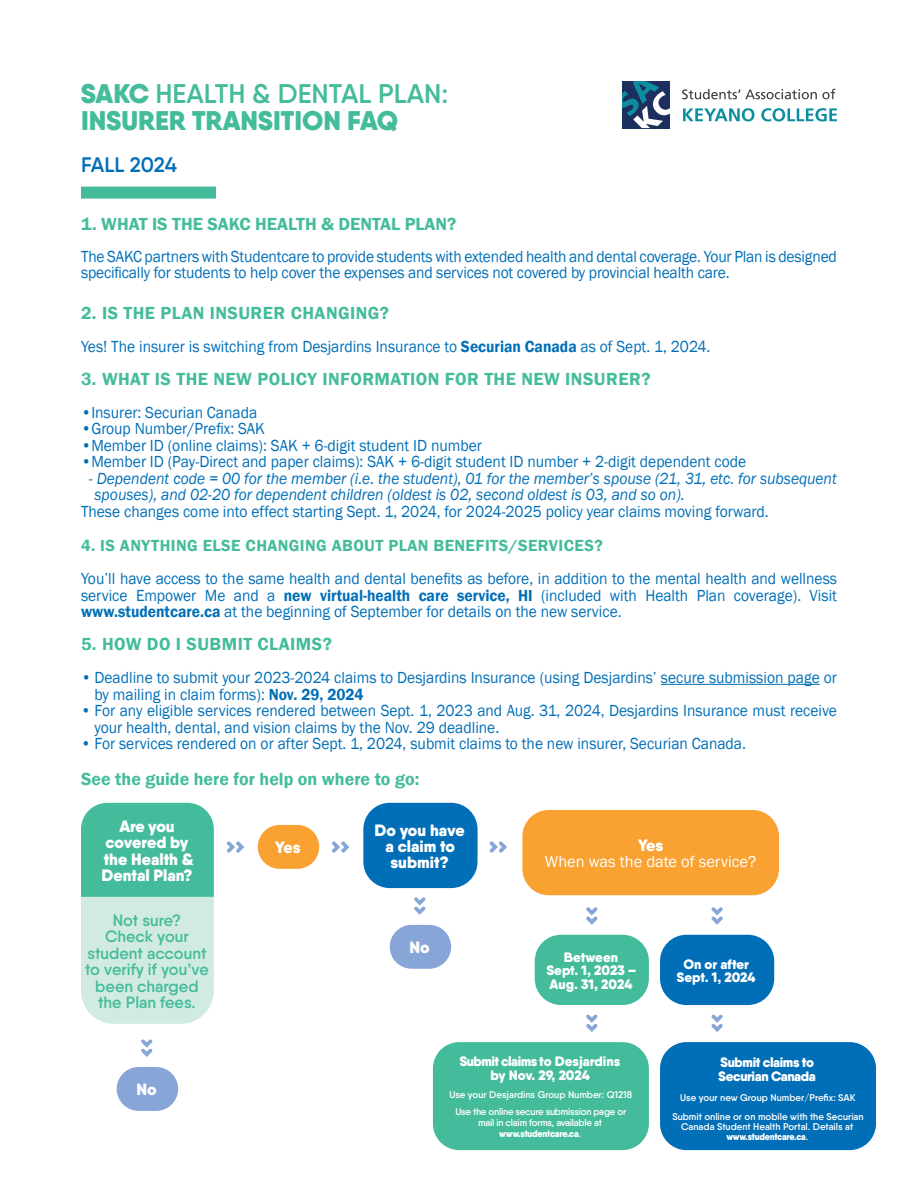
<style>
.page{position:relative;width:918px;height:1188px;background:#fff}
.page>*{position:absolute;margin:0;border:0;box-sizing:border-box;transform-origin:0 0}
.t1{font:900 27px/27px "Qanelas Soft";color:#44bc9b}
.t2{font:600 21px "Qanelas Soft";letter-spacing:-.005em;color:#006fb8}
.t3{font:600 18px "Franklin Gothic";letter-spacing:.025em;color:#44bc9b}
.t4{font:600 18px "Franklin Gothic";color:#44bc9b}
.t5{font:16.5px/16.5px "Franklin Gothic";color:#006fb8;scale:.94 1}
.t6{font:italic 16.5px/16.5px "Franklin Gothic";color:#006fb8;scale:.94 1}
.t7{font:600 16.5px "Franklin Gothic";letter-spacing:.025em;color:#44bc9b}
.t8{font:900 16.35px/16.4px "Qanelas Soft";color:#fff;text-align:center}
.t9{font:600 16.35px/16.4px "Qanelas Soft";color:#44bc9b;text-align:center}
.t10{font:16.35px "Franklin Gothic";color:#fff}
.t11{font:900 13.65px/13.6px "Qanelas Soft";letter-spacing:-.01em;color:#fff;text-align:center}
.t12{font:900 13.65px/13.6px "Qanelas Soft";letter-spacing:-.03em;color:#fff}
.t13{font:600 9.75px/19.5px "Qanelas Soft";color:#fff;text-align:center}
.t14{font:600 9.75px/17.5px "Qanelas Soft";letter-spacing:-.02em;color:#fff;text-align:center}
.t15{font:600 9.75px/10.8px "Qanelas Soft";letter-spacing:-.025em;color:#fff;text-align:center}
.s1{font-weight:600}
.s2{font-weight:900}
</style>
<div class="page">
<hr style="left:661px;top:684px;width:159px;height:1px;background:#006fb8">
<div style="left:81px;top:187px;width:135px;height:12px;background:#44bc9b"></div>
<svg style="left:489px;top:841px;width:18px;height:12px"></svg>
<div style="left:535px;top:935px;width:114px;height:70px;background:#44bc9b;border-radius:26px"></div>
<svg style="left:586px;top:907px;width:11px;height:18px"></svg>
<div style="left:433px;top:1042px;width:216px;height:108px;background:#44bc9b;border-radius:26px"></div>
<svg style="left:586px;top:1014px;width:11px;height:18px"></svg>
<div style="left:660px;top:935px;width:114px;height:70px;background:#006fb8;border-radius:26px"></div>
<svg style="left:712px;top:907px;width:11px;height:18px"></svg>
<div style="left:660px;top:1042px;width:216px;height:108px;background:#006fb8;border-radius:26px"></div>
<svg style="left:712px;top:1014px;width:11px;height:18px"></svg>
<div style="left:363px;top:803px;width:115px;height:85px;background:#006fb8;border-radius:26px"></div>
<div style="left:522px;top:810px;width:257px;height:85px;background:#f9a131;border-radius:26px"></div>
<div style="left:117px;top:1067px;width:61px;height:44px;background:#87a6d7;border-radius:22px"></div>
<svg style="left:141px;top:1039px;width:11px;height:18px"></svg>
<div style="left:390px;top:925px;width:61px;height:44px;background:#87a6d7;border-radius:22px"></div>
<svg style="left:414px;top:897px;width:11px;height:18px"></svg>
<div style="left:258px;top:825px;width:61px;height:44px;background:#f9a131;border-radius:22px"></div>
<svg style="left:332px;top:841px;width:17px;height:12px"></svg>
<svg style="left:227px;top:841px;width:17px;height:12px"></svg>
<svg style="left:81px;top:803px;width:133px;height:221px;background:#98d8c4"></svg>
<svg style="left:622px;top:81px;width:47px;height:47px"></svg>
<svg style="left:682px;top:89px;width:153px;height:10px"></svg>
<svg style="left:683px;top:108px;width:71px;height:13px"></svg>
<svg style="left:761px;top:108px;width:76px;height:13px"></svg>
<h1 class="t1" style="left:81px;top:79px;width:369px">SAKC <span class="s1">HEALTH &amp; DENTAL PLAN:<br></span>INSURER TRANSITION FAQ</h1>
<p class="t2" style="left:81px;top:151px;width:98px">FALL 2024</p>
<p class="t4" style="left:81px;top:213px;width:377px">1. WHAT IS THE SAKC HEALTH &amp; DENTAL PLAN?</p>
<p class="t5" style="left:81px;top:248px;width:806px">The SAKC partners with Studentcare to provide students with extended health and dental coverage. Your Plan is designed specifically for students to help cover the expenses and services not covered by provincial health care.</p>
<p class="t3" style="left:81px;top:301px;width:310px">2. IS THE PLAN INSURER CHANGING?</p>
<p class="t5" style="left:81px;top:338px;width:671px">Yes! The insurer is switching from Desjardins Insurance to <span class="s1">Securian Canada</span> as of Sept. 1, 2024.</p>
<p class="t3" style="left:81px;top:367px;width:571px">3. WHAT IS THE NEW POLICY INFORMATION FOR THE NEW INSURER?</p>
<p class="t5" style="left:81px;top:404px;width:189px">•Insurer: Securian Canada</p>
<p class="t5" style="left:81px;top:421px;width:197px">•Group Number/Prefix: SAK</p>
<p class="t5" style="left:81px;top:437px;width:428px">•Member ID (online claims): SAK + 6-digit student ID number</p>
<p class="t5" style="left:81px;top:454px;width:709px">•Member ID (Pay-Direct and paper claims): SAK + 6-digit student ID number + 2-digit dependent code</p>
<p class="t6" style="left:94px;top:470px;width:791px;text-indent:-6px">- Dependent code = 00 for the member (i.e. the student), 01 for the member’s spouse (21, 31, etc. for subsequent spouses), and 02-20 for dependent children (oldest is 02, second oldest is 03, and so on).</p>
<p class="t5" style="left:81px;top:503px;width:733px">These changes come into effect starting Sept. 1, 2024, for 2024-2025 policy year claims moving forward.</p>
<p class="t7" style="left:81px;top:535px;width:523px">4. IS ANYTHING ELSE CHANGING ABOUT PLAN BENEFITS/SERVICES?</p>
<p class="t5" style="left:81px;top:571px;width:806px;text-align:justify">You’ll have access to the same health and dental benefits as before, in addition to the mental health and wellness service Empower Me and a <span class="s1">new virtual-health care service, HI</span> (included with Health Plan coverage). Visit <span class="s1">www.studentcare.ca</span> at the beginning of September for details on the new service.</p>
<p class="t3" style="left:81px;top:633px;width:252px">5. HOW DO I SUBMIT CLAIMS?</p>
<p class="t5" style="left:94px;top:670px;width:791px;text-indent:-13px">• Deadline to submit your 2023-2024 claims to Desjardins Insurance (using Desjardins’ secure submission page or by mailing in claim forms): <span class="s1">Nov. 29, 2024</span></p>
<p class="t5" style="left:94px;top:703px;width:791px;text-indent:-13px">• For any eligible services rendered between Sept. 1, 2023 and Aug. 31, 2024, Desjardins Insurance must receive your health, dental, and vision claims by the Nov. 29 deadline.</p>
<p class="t5" style="left:81px;top:736px;width:709px">• For services rendered on or after Sept. 1, 2024, submit claims to the new insurer, Securian Canada.</p>
<p class="t4" style="left:81px;top:768px;width:340px">See the guide here for help on where to go:</p>
<p class="t8" style="left:101px;top:818px;width:94px">Are you covered by the Health &amp;<br>Dental Plan?</p>
<p class="t9" style="left:85px;top:912px;width:125px">Not sure?<br>Check your student account to verify if you’ve been charged the Plan fees.</p>
<p class="t8" style="left:137px;top:1081px;width:22px">No</p>
<p class="t8" style="left:275px;top:839px;width:27px">Yes</p>
<p class="t8" style="left:374px;top:822px;width:92px">Do you have a claim to submit?</p>
<p class="t8" style="left:410px;top:939px;width:22px">No</p>
<p class="t8" style="left:638px;top:837px;width:27px">Yes</p>
<p class="t10" style="left:545px;top:852px;width:213px">When was the date of service?</p>
<p class="t11" style="left:547px;top:950px;width:91px">Between<br>Sept. 1, 2023 –<br>Aug. 31, 2024</p>
<p class="t11" style="left:677px;top:957px;width:80px">On or after<br>Sept. 1, 2024</p>
<p class="t11" style="left:460px;top:1055px;width:162px">Submit claims to Desjardins by Nov. 29, 2024</p>
<p class="t14" style="left:449px;top:1085px;width:184px">Use your Desjardins Group Number: Q1218<br>Use the online secure submission page or</p>
<p class="t15" style="left:478px;top:1117px;width:125px">mail in claim forms, available at <span class="s2">www.studentcare.ca</span>.</p>
<p class="t12" style="left:719px;top:1056px;width:99px">Submit claims to<br>Securian Canada</p>
<p class="t13" style="left:672px;top:1087px;width:193px">Use your new Group Number/Prefix: SAK<br>Submit online or on mobile with the Securian</p>
<p class="t13" style="left:681px;top:1122px;width:174px;line-height:9.8px">Canada Student Health Portal. Details at <span class="s2">www.studentcare.ca</span>.</p>
</div>
